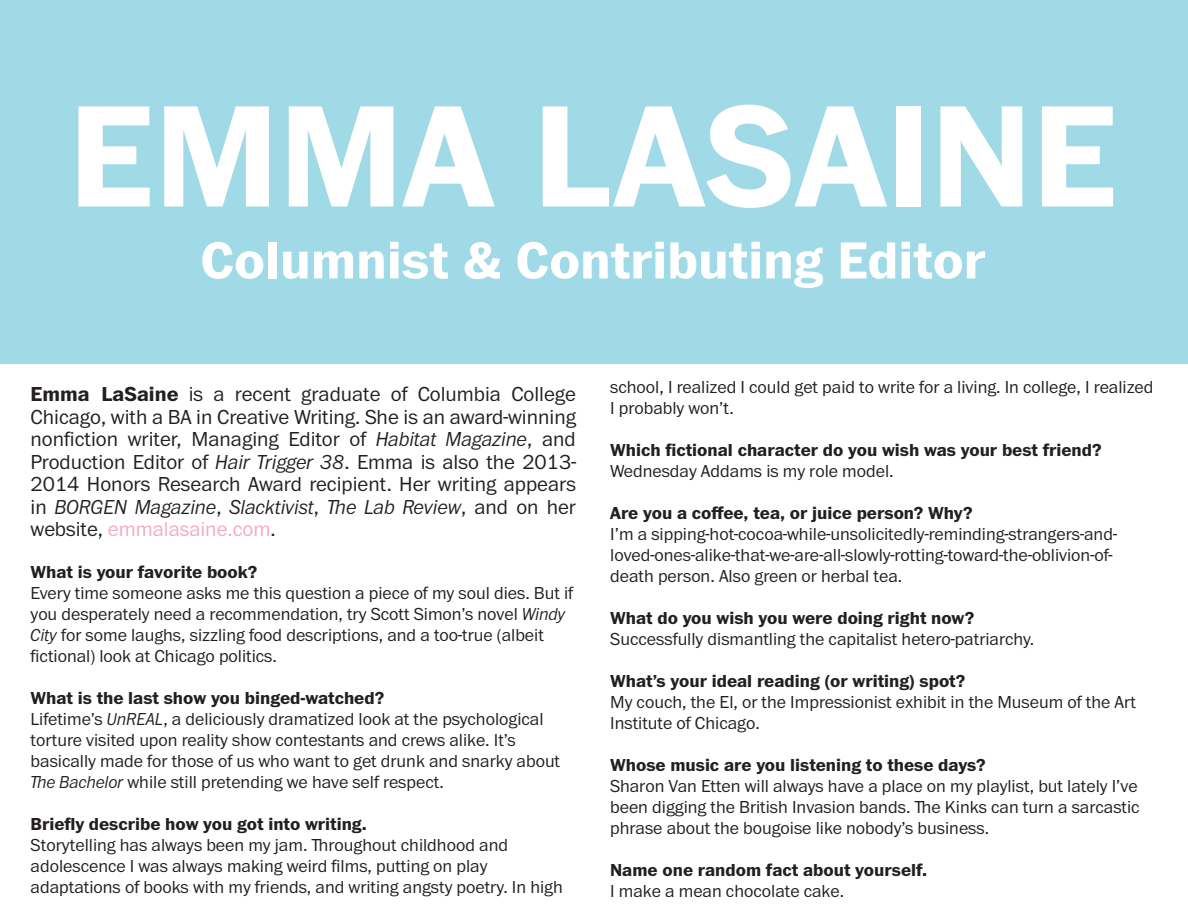
<style>
.page{position:relative;width:1188px;height:918px;background:#fff}
.page>*{position:absolute;margin:0;border:0;box-sizing:border-box;transform-origin:0 0}
.t1{font:700 150px "Franklin ITC Pro";color:#fff}
.t2{font:700 54px "Franklin ITC Pro";color:#fff}
.t3{font:300 21px/22.5px "Franklin ITC Pro";color:#231f20;text-align:justify}
.t4{font:300 18px/21px "Franklin ITC Pro";color:#231f20}
.t5{font:700 18px "Franklin ITC Pro";color:#231f20}
.s1{font-weight:700}
.s2{font-style:italic}
.s3{color:#f5a9c8}
</style>
<div class="page">
<div style="left:0;top:0;width:1188px;height:364px;background:#a0dae6"></div>
<h1 class="t1" style="left:69px;top:70px;width:1051px">EMMA LASAINE</h1>
<h2 class="t2" style="left:201px;top:229px;width:786px">Columnist &amp; Contributing Editor</h2>
<p class="t3" style="left:31px;top:383px;width:547px"><span class="s1">Emma LaSaine</span> is a recent graduate of Columbia College Chicago, with a BA in Creative Writing. She is an award-winning nonfiction writer, Managing Editor of <span class="s2">Habitat Magazine</span>, and Production Editor of <span class="s2">Hair Trigger 38</span>. Emma is also the 2013- 2014 Honors Research Award recipient. Her writing appears in <span class="s2">BORGEN Magazine</span>, <span class="s2">Slacktivist</span>, <span class="s2">The Lab Review</span>, and on her website, <span class="s3">emmalasaine.com</span>.</p>
<p class="t5" style="left:31px;top:562px;width:228px">What is your favorite book?</p>
<p class="t4" style="left:31px;top:583px;width:544px">Every time someone asks me this question a piece of my soul dies. But if you desperately need a recommendation, try Scott Simon’s novel <span class="s2">Windy City</span> for some laughs, sizzling food descriptions, and a too-true (albeit fictional) look at Chicago politics.</p>
<p class="t4" style="left:31px;top:688px;width:531px"><span class="s1">What is the last show you binged-watched?<br></span>Lifetime’s <span class="s2">UnREAL</span>, a deliciously dramatized look at the psychological torture visited upon reality show contestants and crews alike. It’s basically made for those of us who want to get drunk and snarky about <span class="s2">The Bachelor</span> while still pretending we have self respect.</p>
<p class="t5" style="left:31px;top:814px;width:338px">Briefly describe how you got into writing.</p>
<p class="t4" style="left:31px;top:835px;width:534px">Storytelling has always been my jam. Throughout childhood and adolescence I was always making weird films, putting on play adaptations of books with my friends, and writing angsty poetry. In high</p>
<p class="t4" style="left:610px;top:377px;width:545px">school, I realized I could get paid to write for a living. In college, I realized<br>I probably won’t.</p>
<p class="t5" style="left:610px;top:440px;width:493px">Which fictional character do you wish was your best friend?</p>
<p class="t4" style="left:610px;top:461px;width:285px">Wednesday Addams is my role model.</p>
<p class="t5" style="left:610px;top:503px;width:364px">Are you a coffee, tea, or juice person? Why?</p>
<p class="t4" style="left:610px;top:524px;width:508px">I’m a sipping-hot-cocoa-while-unsolicitedly-reminding-strangers-and&shy;loved-ones-alike-that-we-are-all-slowly-rotting-toward-the-oblivion-of&shy;death person. Also green or herbal tea.</p>
<p class="t5" style="left:610px;top:608px;width:366px">What do you wish you were doing right now?</p>
<p class="t4" style="left:610px;top:629px;width:426px">Successfully dismantling the capitalist hetero-patriarchy.</p>
<p class="t5" style="left:610px;top:671px;width:357px">What’s your ideal reading (or writing) spot?</p>
<p class="t4" style="left:610px;top:692px;width:527px">My couch, the El, or the Impressionist exhibit in the Museum of the Art<br>Institute of Chicago.</p>
<p class="t5" style="left:610px;top:755px;width:377px">Whose music are you listening to these days?</p>
<p class="t4" style="left:610px;top:776px;width:531px;text-align:justify">Sharon Van Etten will always have a place on my playlist, but lately I’ve been digging the British Invasion bands. The Kinks can turn a sarcastic phrase about the bougoise like nobody’s business.</p>
<p class="t5" style="left:610px;top:860px;width:318px">Name one random fact about yourself.</p>
<p class="t4" style="left:610px;top:881px;width:235px">I make a mean chocolate cake.</p>
</div>
